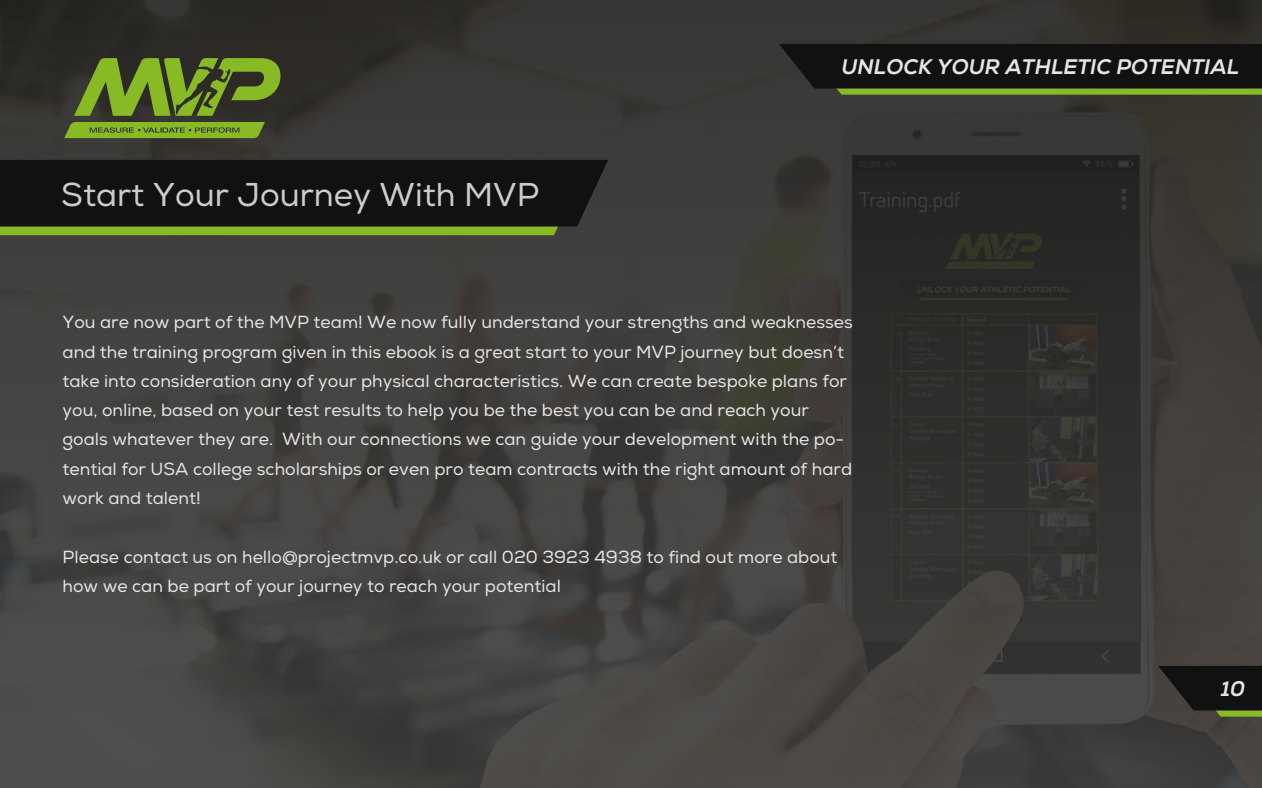
<style>
.page{position:relative;width:1262px;height:788px;background:#fff}
.page>*{position:absolute;margin:0;border:0;box-sizing:border-box;transform-origin:0 0}
.t1{font:32.9px "Nexa";color:#ccc}
.t2{font:italic 800 21.09px "Nexa";color:#e5e5e5}
.t3{font:17.5px/29.2px "Nexa";color:#e5e5e5}
</style>
<div class="page">
<img style="left:0;top:0;width:1261px;height:788px">
<svg style="left:64px;top:122px;width:201px;height:16px;background:#7ca727"></svg>
<svg style="left:74px;top:58px;width:206px;height:58px;background:#5f7927"></svg>
<svg style="left:0;top:226px;width:583px;height:9px;background:#7daa25"></svg>
<div style="left:0;top:160px;width:608px;height:66px;background:#111"></div>
<svg style="left:779px;top:44px;width:482px;height:51px;background:#1f2415"></svg>
<svg style="left:1158px;top:665px;width:103px;height:51px;background:#22231c"></svg>
<h1 class="t1" style="left:61px;top:175px;width:479px">Start Your Journey With MVP</h1>
<p class="t2" style="left:841px;top:54px;width:399px">UNLOCK YOUR ATHLETIC POTENTIAL</p>
<p class="t3" style="left:63px;top:308px;width:792px">You are now part of the MVP team! We now fully understand your strengths and weaknesses and the training program given in this ebook is a great start to your MVP journey but doesn’t take into consideration any of your physical characteristics. We can create bespoke plans for you, online, based on your test results to help you be the best you can be and reach your goals whatever they are. With our connections we can guide your development with the po&shy;tential for USA college scholarships or even pro team contracts with the right amount of hard work and talent!</p>
<p class="t3" style="left:63px;top:542px;width:776px">Please contact us on hello@projectmvp.co.uk or call 020 3923 4938 to find out more about how we can be part of your journey to reach your potential</p>
<p class="t2" style="left:1220px;top:675px;width:26px">10</p>
</div>
